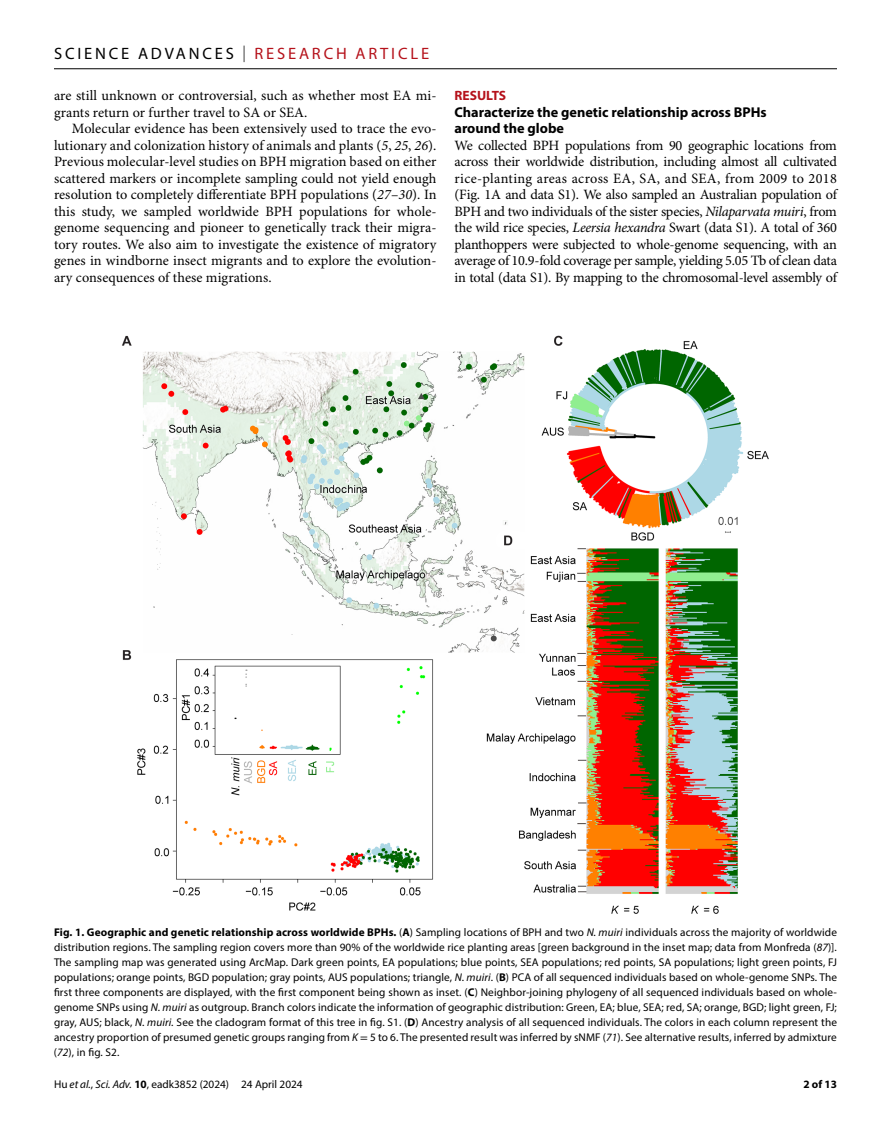
<style>
.page{position:relative;width:891px;height:1134px;background:#fff}
.page>*{position:absolute;margin:0;border:0;box-sizing:border-box;transform-origin:0 0}
.t1{font:16.5px "Myriad Pro";letter-spacing:.17em;color:#000}
.t2{font:14.25px/16.5px "Minion Pro";color:#000;text-align:justify}
.t3{font:700 14.25px/16.5px "Myriad Pro";color:#000}
.t4{font:700 13.5px "Myriad Pro";color:#b5121b}
.t5{font:11.25px/15px "Myriad Pro";letter-spacing:.01em;color:#000;text-align:justify}
.t6{font:700 11.25px "Myriad Pro";color:#000}
.s1{font-weight:300}
.s2{color:#b5121b}
.s3{font-style:italic}
.s4{font-weight:700}
.s5{font-family:"STIX"}
</style>
<div class="page">
<hr style="left:54px;top:68px;width:783px;height:1px;background:#000">
<img style="left:122px;top:335px;width:647px;height:579px">
<h1 class="t1" style="left:54px;top:44px;width:376px">Science Adva nces <span class="s1">|</span> <span class="s2">Resear ch Ar ticle</span></h1>
<p class="t2" style="left:54px;top:88px;width:384px">are still unknown or controversial, such as whether most EA mi&shy;grants return or further travel to SA or SEA.</p>
<p class="t2" style="left:54px;top:121px;width:384px;text-indent:18px">Molecular evidence has been extensively used to trace the evo&shy;lutionary and colonization history of animals and plants (<span class="s3">5</span>, <span class="s3">25</span>, <span class="s3">26</span>).<br>Previous molecular-level studies on BPH migration based on either scattered markers or incomplete sampling could not yield enough resolution to completely differentiate BPH populations (<span class="s3">27</span>–<span class="s3">30</span>). In this study, we sampled worldwide BPH populations for whole&shy;genome sequencing and pioneer to genetically track their migra&shy;tory routes. We also aim to investigate the existence of migratory genes in windborne insect migrants and to explore the evolution&shy;ary consequences of these migrations.</p>
<p class="t4" style="left:454px;top:87px;width:53px">RESULTS</p>
<p class="t3" style="left:454px;top:103px;width:314px">Characterize the genetic relationship across BPHs around the globe</p>
<p class="t2" style="left:454px;top:137px;width:384px">We collected BPH populations from 90 geographic locations from across their worldwide distribution, including almost all cultivated rice-planting areas across EA, SA, and SEA, from 2009 to 2018 (Fig. 1A and data S1). We also sampled an Australian population of BPH and two individuals of the sister species, <span class="s3">Nilaparvata muiri</span>, from the wild rice species, <span class="s3">Leersia hexandra</span> Swart (data S1). A total of 360 planthoppers were subjected to whole-genome sequencing, with an average of 10.9-fold coverage per sample, yielding 5.05 Tb of clean data in total (data S1). By mapping to the chromosomal-level assembly of</p>
<p class="t5" style="left:54px;top:925px;width:785px"><span class="s4">Fig. 1. Geographic and genetic relationship across worldwide BPHs.</span> (<span class="s4">A</span>) Sampling locations of BPH and two <span class="s3">N. muiri</span> individuals across the majority of worldwide distribution regions. The sampling region covers more than 90% of the worldwide rice planting areas [green background in the inset map; data from Monfreda (<span class="s3">87</span>)].<br>The sampling map was generated using ArcMap. Dark green points, EA populations; blue points, SEA populations; red points, SA populations; light green points, FJ populations; orange points, BGD population; gray points, AUS populations; triangle, <span class="s3">N. muiri</span>. (<span class="s4">B</span>) PCA of all sequenced individuals based on whole-genome SNPs. The first three components are displayed, with the first component being shown as inset. (<span class="s4">C</span>) Neighbor-joining phylogeny of all sequenced individuals based on whole&shy;genome SNPs using <span class="s3">N. muiri</span> as outgroup. Branch colors indicate the information of geographic distribution: Green, EA; blue, SEA; red, SA; orange, BGD; light green, FJ; gray, AUS; black, <span class="s3">N. muiri.</span> See the cladogram format of this tree in fig. S1. (<span class="s4">D</span>) Ancestry analysis of all sequenced individuals. The colors in each column represent the ancestry proportion of presumed genetic groups ranging from <span class="s3">K</span> <span class="s5">=</span> 5 to 6. The presented result was inferred by sNMF (<span class="s3">71</span>). See alternative results, inferred by admixture (<span class="s3">72</span>), in fig. S2.</p>
<p class="t5" style="left:54px;top:1076px;width:250px">Hu <span class="s3">et al.</span>, <span class="s3">Sci. Adv.</span> <span class="s4">10</span>, eadk3852 (2024) 24 April 2024</p>
<p class="t6" style="left:803px;top:1076px;width:35px">2 of 13</p>
</div>
